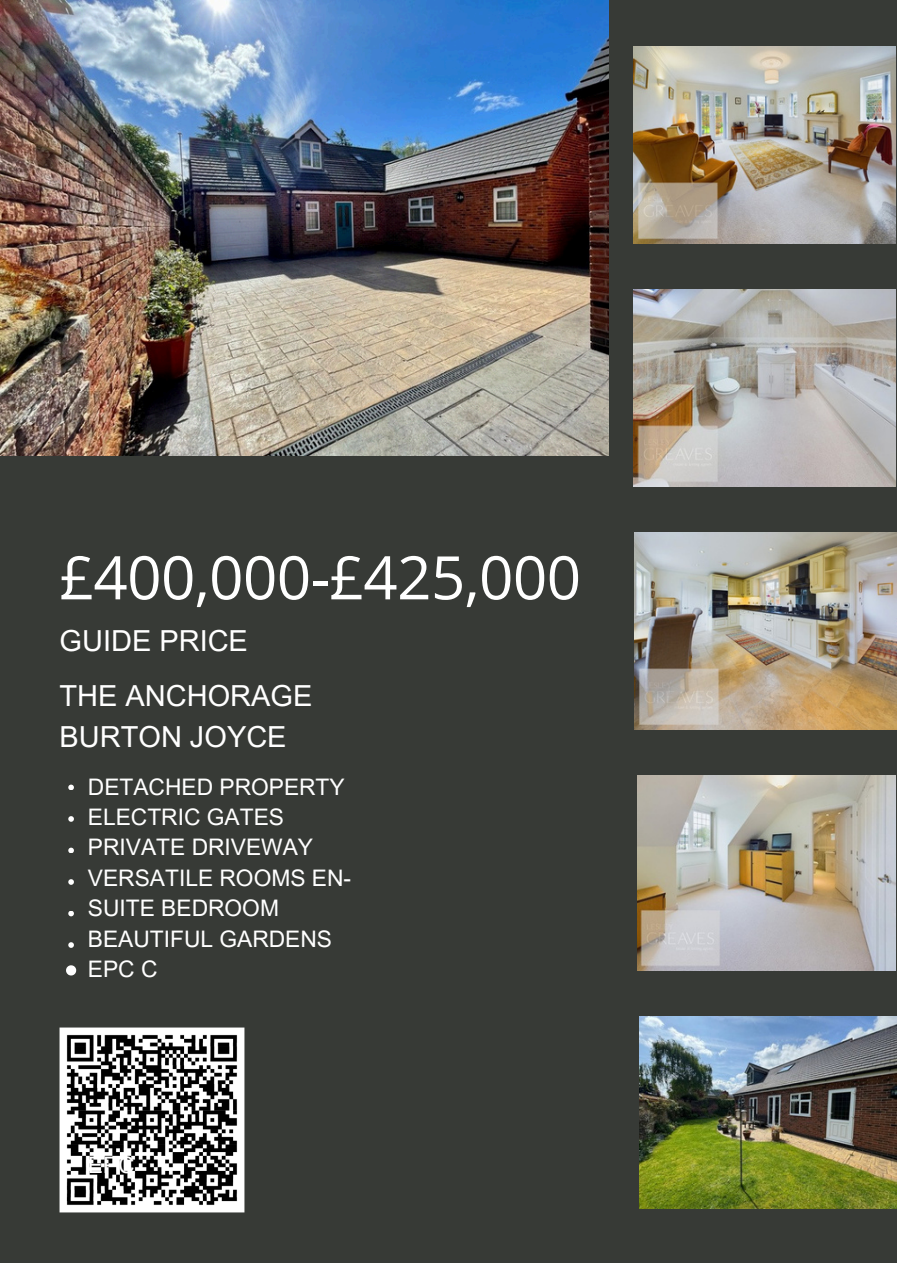
<style>
.page{position:relative;width:897px;height:1263px;background:#fff}
.page>*{position:absolute;margin:0;border:0;box-sizing:border-box;transform-origin:0 0}
.t1{font:60px "Open Sans";letter-spacing:-.005em;color:#fff}
.t2{font:28.95px/55.2px "Arial MT Pro";color:#fff}
.t3{font:22.8px/30.3px "Arial MT Pro";color:#fff}
</style>
<div class="page">
<div style="left:0;top:0;width:897px;height:1262px;background:#373a36"></div>
<img style="left:0;top:0;width:609px;height:456px">
<img style="left:633px;top:289px;width:263px;height:197px">
<img style="left:633px;top:47px;width:263px;height:197px">
<img style="left:637px;top:775px;width:258px;height:195px">
<img style="left:634px;top:532px;width:262px;height:197px">
<img style="left:639px;top:1016px;width:257px;height:192px">
<svg style="left:68px;top:784px;width:6px;height:6px"></svg>
<svg style="left:68px;top:816px;width:6px;height:5px"></svg>
<svg style="left:68px;top:847px;width:6px;height:6px"></svg>
<svg style="left:68px;top:879px;width:6px;height:5px"></svg>
<svg style="left:68px;top:911px;width:6px;height:5px"></svg>
<svg style="left:68px;top:942px;width:6px;height:5px"></svg>
<img style="left:59px;top:1027px;width:186px;height:186px">
<svg style="left:66px;top:965px;width:10px;height:10px"></svg>
<h1 class="t1" style="left:60px;top:535px;width:523px">£400,000-£425,000</h1>
<h1 class="t2" style="left:60px;top:617px;width:254px">GUIDE PRICE<br>THE ANCHORAGE</h1>
<h1 class="t2" style="left:60px;top:712px;width:228px">BURTON JOYCE</h1>
<p class="t3" style="left:88px;top:774px;width:265px">DETACHED PROPERTY<br>ELECTRIC GATES<br>PRIVATE DRIVEWAY<br>VERSATILE ROOMS EN-<br>SUITE BEDROOM<br>BEAUTIFUL GARDENS</p>
<p class="t3" style="left:88px;top:956px;width:71px">EPC C</p>
<p class="t3" style="left:88px;top:1152px;width:48px">EPC</p>
</div>
